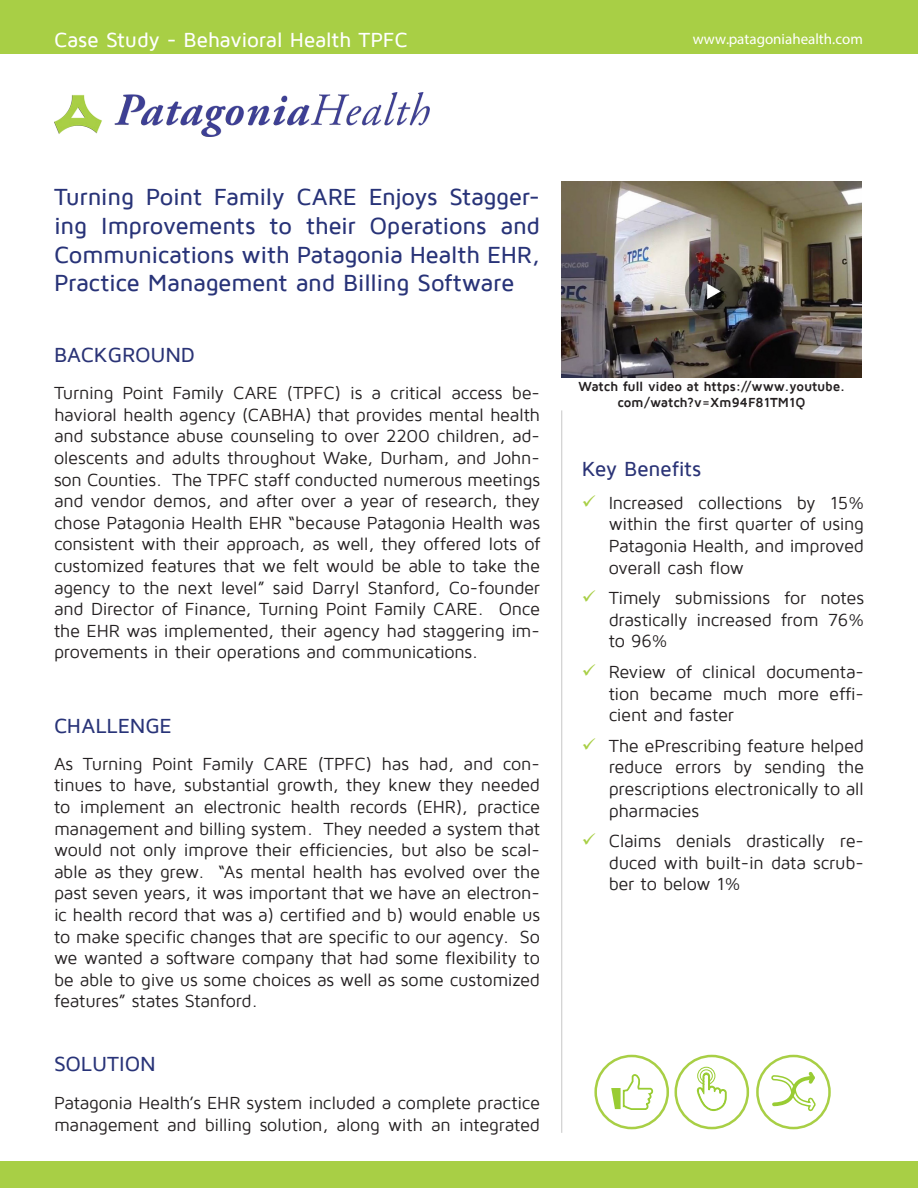
<style>
.page{position:relative;width:918px;height:1188px;background:#fff}
.page>*{position:absolute;margin:0;border:0;box-sizing:border-box;transform-origin:0 0}
.t1{font:500 24px/28.8px "Maven Pro";letter-spacing:-.015em;color:#283378;text-align:justify}
.t2{font:500 21px "Maven Pro";letter-spacing:-.015em;color:#fff}
.t3{font:500 21px "Maven Pro";letter-spacing:-.01em;color:#2a3376}
.t4{font:500 21px "Maven Pro";color:#283378}
.t5{font:18px/21.6px "Maven Pro";letter-spacing:-.015em;color:#231f20;text-align:justify}
.t6{font:15px "Myriad Pro";color:#fff}
.t7{font:700 13.5px/16.2px "Maven Pro";letter-spacing:-.01em;color:#231f20;text-align:center}
</style>
<div class="page">
<div style="left:0;top:0;width:918px;height:54px;background:#a8cf45"></div>
<img style="left:54px;top:93px;width:376px;height:44px">
<hr style="left:561px;top:410px;width:1px;height:723px;background:#ccc">
<div style="left:0;top:1161px;width:918px;height:27px;background:#a8cf45"></div>
<div style="left:594px;top:1055px;width:75px;height:74px;border:3px solid #a8cf45;border-radius:50%"></div>
<svg style="left:611px;top:1074px;width:43px;height:36px"></svg>
<div style="left:756px;top:1055px;width:75px;height:74px;border:3px solid #a8cf45;border-radius:50%"></div>
<svg style="left:771px;top:1071px;width:45px;height:41px"></svg>
<div style="left:700px;top:1069px;width:13px;height:13px;border:1px solid #9c3;border-radius:50%"></div>
<div style="left:698px;top:1067px;width:17px;height:18px;border:1px solid #9c3;border-radius:50%"></div>
<div style="left:703px;top:1072px;width:7px;height:7px;border:1px solid #9c3;border-radius:50%"></div>
<div style="left:675px;top:1055px;width:74px;height:74px;border:3px solid #a8cf45;border-radius:50%"></div>
<svg style="left:697px;top:1073px;width:30px;height:38px"></svg>
<img style="left:561px;top:182px;width:301px;height:196px">
<p class="t2" style="left:54px;top:29px;width:355px">Case Study - Behavioral Health TPFC</p>
<p class="t6" style="left:693px;top:30px;width:172px">www.patagoniahealth.com</p>
<p class="t1" style="left:54px;top:183px;width:488px">Turning Point Family CARE Enjoys Stagger&shy;ing Improvements to their Operations and Communications with Patagonia Health EHR, Practice Management and Billing Software</p>
<p class="t3" style="left:54px;top:344px;width:142px">BACKGROUND</p>
<p class="t5" style="left:54px;top:383px;width:488px">Turning Point Family CARE (TPFC) is a critical access be&shy;havioral health agency (CABHA) that provides mental health and substance abuse counseling to over 2200 children, ad&shy;olescents and adults throughout Wake, Durham, and John&shy;son Counties. The TPFC staff conducted numerous meetings and vendor demos, and after over a year of research, they chose Patagonia Health EHR “because Patagonia Health was consistent with their approach, as well, they offered lots of customized features that we felt would be able to take the agency to the next level” said Darryl Stanford, Co-founder and Director of Finance, Turning Point Family CARE. Once the EHR was implemented, their agency had staggering im&shy;provements in their operations and communications.</p>
<p class="t4" style="left:54px;top:715px;width:119px">CHALLENGE</p>
<p class="t5" style="left:54px;top:753px;width:488px">As Turning Point Family CARE (TPFC) has had, and con&shy;tinues to have, substantial growth, they knew they needed to implement an electronic health records (EHR), practice management and billing system. They needed a system that would not only improve their efficiencies, but also be scal&shy;able as they grew. “As mental health has evolved over the past seven years, it was important that we have an electron&shy;ic health record that was a) certified and b) would enable us to make specific changes that are specific to our agency. So we wanted a software company that had some flexibility to be able to give us some choices as well as some customized features” states Stanford.</p>
<p class="t4" style="left:54px;top:1053px;width:103px">SOLUTION</p>
<p class="t5" style="left:54px;top:1093px;width:488px">Patagonia Health’s EHR system included a complete practice management and billing solution, along with an integrated</p>
<p class="t7" style="left:578px;top:378px;width:268px">Watch full video at https://www.youtube. com/watch?v=Xm94F81TM1Q</p>
<p class="t3" style="left:582px;top:457px;width:121px">Key Benefits</p>
<p class="t5" style="left:609px;top:492px;width:257px">Increased collections by 15% within the first quarter of using Patagonia Health, and improved overall cash flow</p>
<p class="t5" style="left:609px;top:588px;width:257px">Timely submissions for notes drastically increased from 76% to 96%</p>
<p class="t5" style="left:609px;top:661px;width:257px">Review of clinical documenta&shy;tion became much more effi&shy;cient and faster</p>
<p class="t5" style="left:609px;top:735px;width:257px">The ePrescribing feature helped reduce errors by sending the prescriptions electronically to all pharmacies</p>
<p class="t5" style="left:609px;top:831px;width:257px">Claims denials drastically re&shy;duced with built-in data scrub&shy;ber to below 1%</p>
</div>
